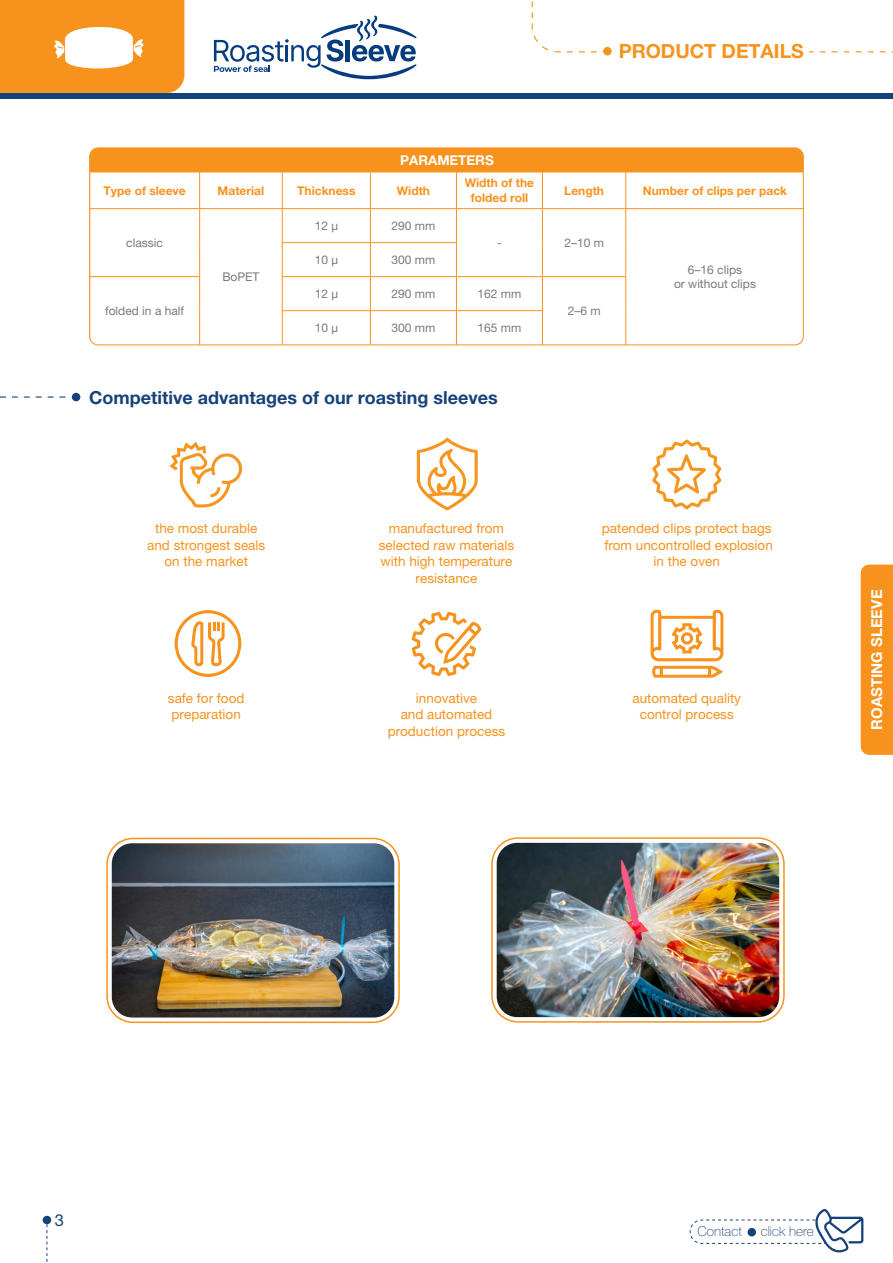
<style>
.page{position:relative;width:893px;height:1263px;background:#fff}
.page>*{position:absolute;margin:0;border:0;box-sizing:border-box;transform-origin:0 0}
.kategoria_2{font:700 19.5px "Helvetica Neue LT Pro";color:#f7931d}
.tytul{font:700 18px "Helvetica Neue LT Pro";color:#174279}
.t1{font:16.5px "Helvetica Neue LT Pro";color:#174279}
.t2{font:700 15px "Helvetica Neue LT Pro";color:#fff}
.text{font:13.5px/16.5px "Helvetica Neue LT Pro";color:#f7931d;text-align:center}
.t3{font:100 13.5px "Helvetica Neue LT Pro";color:#174279}
.t4{font:700 13.5px "Helvetica Neue LT Pro";color:#fff}
.t5{font:12px/14.4px "Helvetica Neue LT Pro";color:#787a7d;text-align:center}
.t6{font:700 12px/14.4px "Helvetica Neue LT Pro";color:#f7931d;text-align:center}
</style>
<div class="page">
<div style="left:491px;top:837px;width:294px;height:186px;border:2px solid #f7931d;border-radius:26px"></div>
<div style="left:106px;top:838px;width:294px;height:185px;border:2px solid #f7931d;border-radius:26px"></div>
<img style="left:497px;top:843px;width:282px;height:174px">
<img style="left:112px;top:843px;width:282px;height:174px">
<div style="left:72px;top:393px;width:8px;height:8px;background:#174279;border-radius:50%"></div>
<svg style="left:0;top:396px;width:65px;height:2px"></svg>
<svg style="left:175px;top:610px;width:66px;height:67px"></svg>
<svg style="left:411px;top:612px;width:70px;height:64px"></svg>
<svg style="left:652px;top:440px;width:69px;height:69px"></svg>
<svg style="left:417px;top:438px;width:61px;height:72px"></svg>
<svg style="left:169px;top:442px;width:74px;height:66px"></svg>
<svg style="left:650px;top:610px;width:73px;height:68px"></svg>
<div style="left:90px;top:148px;width:713px;height:24px;background:#f7931d"></div>
<hr style="left:200px;top:172px;width:82px;height:1px;background:#f7931d">
<hr style="left:282px;top:172px;width:88px;height:1px;background:#f7931d">
<hr style="left:282px;top:172px;width:1px;height:36px;background:#f7931d">
<hr style="left:370px;top:172px;width:86px;height:1px;background:#f7931d">
<hr style="left:370px;top:172px;width:1px;height:36px;background:#f7931d">
<hr style="left:456px;top:172px;width:86px;height:1px;background:#f7931d">
<hr style="left:456px;top:172px;width:1px;height:36px;background:#f7931d">
<hr style="left:542px;top:172px;width:84px;height:1px;background:#f7931d">
<hr style="left:542px;top:172px;width:1px;height:36px;background:#f7931d">
<hr style="left:626px;top:172px;width:177px;height:1px;background:#f7931d">
<hr style="left:625px;top:172px;width:1px;height:36px;background:#f7931d">
<hr style="left:626px;top:208px;width:177px;height:1px;background:#f7931d">
<hr style="left:90px;top:172px;width:110px;height:1px;background:#f7931d">
<hr style="left:199px;top:172px;width:1px;height:36px;background:#f7931d">
<hr style="left:90px;top:208px;width:110px;height:1px;background:#f7931d">
<hr style="left:90px;top:276px;width:110px;height:1px;background:#f7931d">
<hr style="left:90px;top:311px;width:1px;height:34px;background:#f7931d">
<hr style="left:200px;top:208px;width:82px;height:1px;background:#f7931d">
<hr style="left:199px;top:209px;width:1px;height:34px;background:#f7931d">
<hr style="left:282px;top:208px;width:88px;height:1px;background:#f7931d">
<hr style="left:282px;top:209px;width:1px;height:33px;background:#f7931d">
<hr style="left:370px;top:208px;width:86px;height:1px;background:#f7931d">
<hr style="left:370px;top:209px;width:1px;height:33px;background:#f7931d">
<hr style="left:456px;top:208px;width:86px;height:1px;background:#f7931d">
<hr style="left:456px;top:209px;width:1px;height:33px;background:#f7931d">
<hr style="left:542px;top:208px;width:84px;height:1px;background:#f7931d">
<hr style="left:542px;top:209px;width:1px;height:34px;background:#f7931d">
<hr style="left:625px;top:209px;width:1px;height:34px;background:#f7931d">
<hr style="left:199px;top:243px;width:1px;height:33px;background:#f7931d">
<hr style="left:282px;top:242px;width:88px;height:1px;background:#f7931d">
<hr style="left:282px;top:243px;width:1px;height:33px;background:#f7931d">
<hr style="left:370px;top:242px;width:87px;height:1px;background:#f7931d">
<hr style="left:370px;top:243px;width:1px;height:33px;background:#f7931d">
<hr style="left:456px;top:243px;width:1px;height:33px;background:#f7931d">
<hr style="left:542px;top:243px;width:1px;height:33px;background:#f7931d">
<hr style="left:625px;top:243px;width:1px;height:33px;background:#f7931d">
<hr style="left:199px;top:277px;width:1px;height:34px;background:#f7931d">
<hr style="left:282px;top:276px;width:88px;height:1px;background:#f7931d">
<hr style="left:282px;top:277px;width:1px;height:33px;background:#f7931d">
<hr style="left:370px;top:276px;width:86px;height:1px;background:#f7931d">
<hr style="left:370px;top:277px;width:1px;height:33px;background:#f7931d">
<hr style="left:456px;top:276px;width:86px;height:1px;background:#f7931d">
<hr style="left:456px;top:277px;width:1px;height:33px;background:#f7931d">
<hr style="left:542px;top:276px;width:84px;height:1px;background:#f7931d">
<hr style="left:542px;top:277px;width:1px;height:33px;background:#f7931d">
<hr style="left:625px;top:277px;width:1px;height:34px;background:#f7931d">
<hr style="left:199px;top:311px;width:1px;height:34px;background:#f7931d">
<hr style="left:282px;top:310px;width:88px;height:1px;background:#f7931d">
<hr style="left:282px;top:311px;width:1px;height:34px;background:#f7931d">
<hr style="left:370px;top:310px;width:86px;height:1px;background:#f7931d">
<hr style="left:370px;top:311px;width:1px;height:34px;background:#f7931d">
<hr style="left:456px;top:310px;width:87px;height:1px;background:#f7931d">
<hr style="left:456px;top:311px;width:1px;height:34px;background:#f7931d">
<hr style="left:542px;top:311px;width:1px;height:34px;background:#f7931d">
<hr style="left:625px;top:311px;width:1px;height:34px;background:#f7931d">
<div style="left:89px;top:148px;width:715px;height:197px;border:1px solid #f7931d;border-radius:9px"></div>
<div style="left:43px;top:1216px;width:8px;height:8px;background:#174279;border-radius:50%"></div>
<svg style="left:47px;top:1224px;width:1px;height:38px"></svg>
<svg style="left:531px;top:1px;width:362px;height:52px"></svg>
<svg style="left:214px;top:15px;width:203px;height:64px"></svg>
<svg style="left:0;top:0;width:184px;height:93px"></svg>
<div style="left:861px;top:565px;width:32px;height:190px;background:#f7931d"></div>
<svg style="left:689px;top:1208px;width:175px;height:45px"></svg>
<div style="left:747px;top:1228px;width:9px;height:8px;background:#174279;border-radius:50%"></div>
<div style="left:0;top:93px;width:893px;height:5px;background:#174279"></div>
<div style="left:614px;top:44px;width:195px;height:28px;background:#fff"></div>
<div style="left:603px;top:47px;width:9px;height:8px;background:#f7931d;border-radius:50%"></div>
<p class="t4" style="left:400px;top:152px;width:95px">PARAMETERS</p>
<p class="kategoria_2" style="left:619px;top:38px;width:187px">PRODUCT DETAILS</p>
<p class="t6" style="left:104px;top:183px;width:84px">Type of sleeve</p>
<p class="t6" style="left:218px;top:183px;width:48px">Material</p>
<p class="t6" style="left:297px;top:183px;width:60px">Thickness</p>
<p class="t6" style="left:397px;top:183px;width:35px">Width</p>
<p class="t6" style="left:465px;top:176px;width:71px">Width of the folded roll</p>
<p class="t6" style="left:564px;top:183px;width:41px">Length</p>
<p class="t6" style="left:643px;top:183px;width:146px">Number of clips per pack</p>
<p class="t5" style="left:126px;top:235px;width:38px">classic</p>
<p class="t5" style="left:222px;top:269px;width:39px">BoPET</p>
<p class="t5" style="left:315px;top:218px;width:25px">12 μ</p>
<p class="t5" style="left:391px;top:218px;width:45px">290 mm</p>
<p class="t5" style="left:497px;top:235px;width:6px">-</p>
<p class="t5" style="left:564px;top:235px;width:41px">2–10 m</p>
<p class="t5" style="left:315px;top:252px;width:25px">10 μ</p>
<p class="t5" style="left:391px;top:252px;width:45px">300 mm</p>
<p class="t5" style="left:674px;top:262px;width:83px">6–16 clips<br>or without clips</p>
<p class="t5" style="left:315px;top:286px;width:25px">12 μ</p>
<p class="t5" style="left:391px;top:286px;width:45px">290 mm</p>
<p class="t5" style="left:478px;top:286px;width:45px">162 mm</p>
<p class="t5" style="left:105px;top:303px;width:80px">folded in a half</p>
<p class="t5" style="left:568px;top:303px;width:34px">2–6 m</p>
<p class="t5" style="left:315px;top:320px;width:25px">10 μ</p>
<p class="t5" style="left:391px;top:320px;width:45px">300 mm</p>
<p class="t5" style="left:478px;top:320px;width:45px">165 mm</p>
<p class="tytul" style="left:89px;top:386px;width:410px">Competitive advantages of our roasting sleeves</p>
<p class="text" style="left:147px;top:520px;width:120px">the most durable and strongest seals on the market</p>
<p class="text" style="left:379px;top:520px;width:137px">manufactured from selected raw materials with high temperature resistance</p>
<p class="text" style="left:602px;top:520px;width:171px">patended clips protect bags</p>
<p class="text" style="left:604px;top:537px;width:170px">from uncontrolled explosion</p>
<p class="text" style="left:654px;top:553px;width:68px">in the oven</p>
<p class="text" style="left:168px;top:689px;width:78px">safe for food</p>
<p class="text" style="left:172px;top:706px;width:71px">preparation</p>
<p class="text" style="left:388px;top:689px;width:119px">innovative<br>and automated production process</p>
<p class="text" style="left:632px;top:689px;width:110px">automated quality control process</p>
<p class="t2" style="left:867px;top:730px;width:142px;rotate:-90deg">ROASTING SLEEVE</p>
<p class="t1" style="left:55px;top:1210px;width:11px">3</p>
<p class="t3" style="left:697px;top:1224px;width:46px">Contact</p>
<p class="t3" style="left:761px;top:1224px;width:55px">click here</p>
</div>
